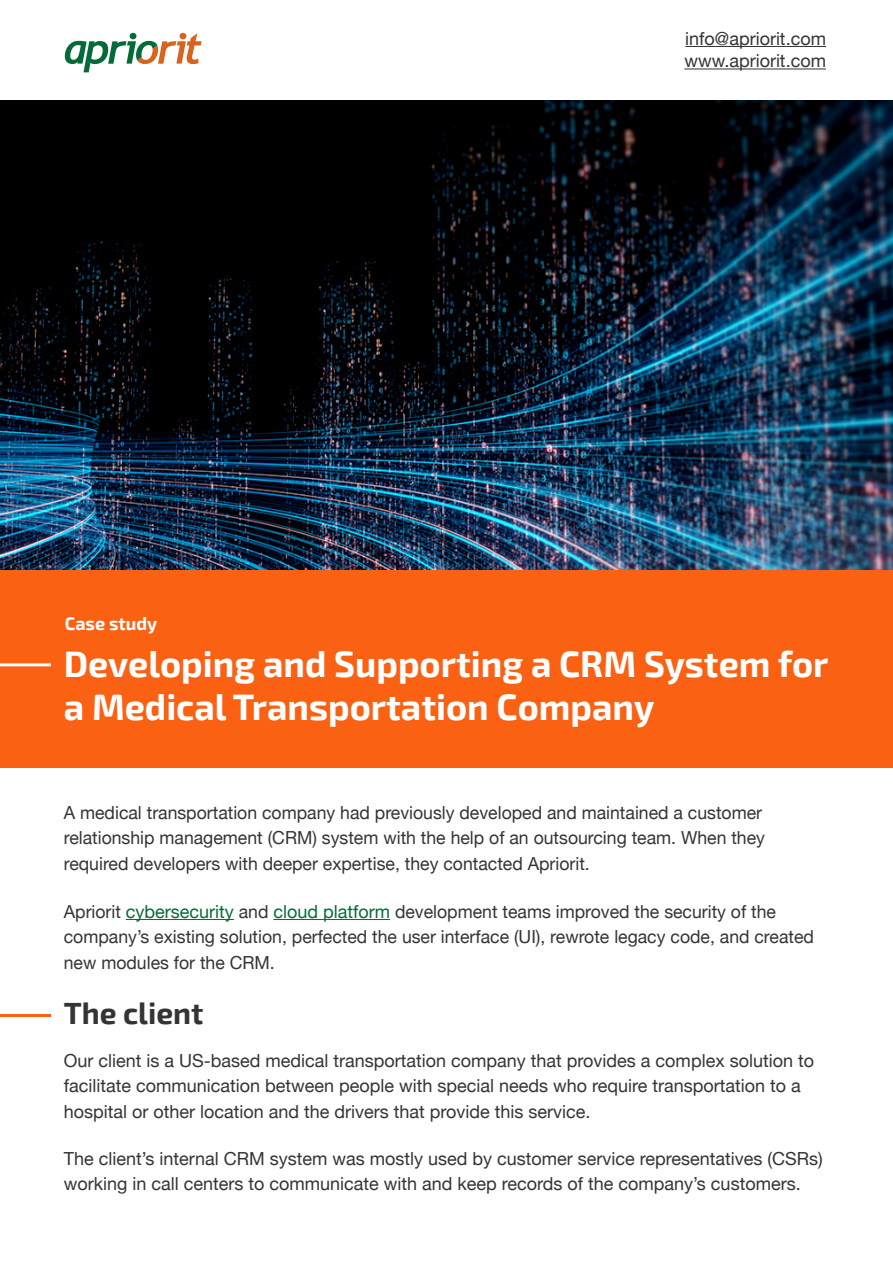
<style>
.page{position:relative;width:893px;height:1263px;background:#fff}
.page>*{position:absolute;margin:0;border:0;box-sizing:border-box;transform-origin:0 0}
.t1{font:700 36px/43.2px "Exo 2";color:#fff}
.t2{font:700 30px "Exo 2";color:#343434}
.t3{font:18px/25.5px "Helvetica Neue";color:#343434}
.t4{font:700 18px "Exo 2";color:#fff}
.s1{color:#036b38}
</style>
<div class="page">
<svg style="left:65px;top:33px;width:137px;height:39px"></svg>
<hr style="left:685px;top:46px;width:141px;height:1px;background:#343434">
<hr style="left:684px;top:69px;width:142px;height:1px;background:#343434">
<hr style="left:0;top:1014px;width:51px;height:3px;background:#fa6113">
<img style="left:0;top:100px;width:893px;height:470px">
<hr style="left:126px;top:919px;width:108px;height:1px;background:#036b38">
<hr style="left:273px;top:919px;width:117px;height:1px;background:#036b38">
<div style="left:0;top:570px;width:893px;height:197px;background:#fa6113"></div>
<hr style="left:0;top:663px;width:51px;height:3px;background:#fff">
<p class="t3" style="left:684px;top:28px;width:143px;line-height:22.5px">info@apriorit.com www.apriorit.com</p>
<p class="t4" style="left:65px;top:613px;width:94px">Case study</p>
<h1 class="t1" style="left:64px;top:643px;width:766px">Developing and Supporting a CRM System for a Medical Transportation Company</h1>
<p class="t3" style="left:64px;top:801px;width:703px">A medical transportation company had previously developed and maintained a customer relationship management (CRM) system with the help of an outsourcing team. When they required developers with deeper expertise, they contacted Apriorit.</p>
<p class="t3" style="left:64px;top:899px;width:752px">Apriorit <span class="s1">cybersecurity</span> and <span class="s1">cloud platform</span> development teams improved the security of the company’s existing solution, perfected the user interface (UI), rewrote legacy code, and created new modules for the CRM.</p>
<h2 class="t2" style="left:64px;top:996px;width:141px">The client</h2>
<p class="t3" style="left:64px;top:1049px;width:752px">Our client is a US-based medical transportation company that provides a complex solution to facilitate communication between people with special needs who require transportation to a hospital or other location and the drivers that provide this service.</p>
<p class="t3" style="left:64px;top:1146px;width:761px">The client’s internal CRM system was mostly used by customer service representatives (CSRs) working in call centers to communicate with and keep records of the company’s customers.</p>
</div>
